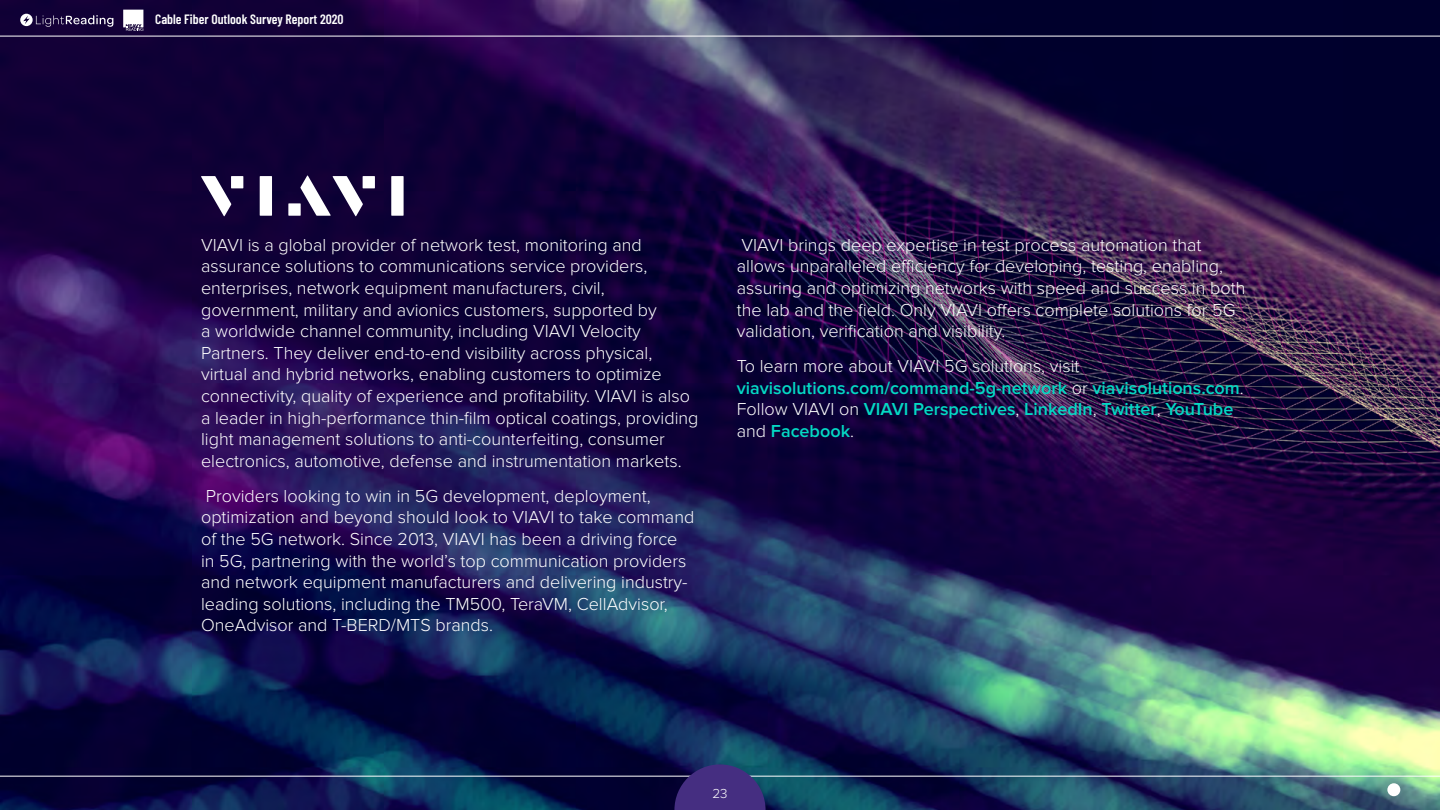
<style>
.page{position:relative;width:1440px;height:810px;background:#fff}
.page>*{position:absolute;margin:0;border:0;box-sizing:border-box;transform-origin:0 0}
.t1{font:300 18px/21.6px "Proxima Nova";color:#fff}
.t2{font:600 18px/21.6px "Proxima Nova";color:#04d9c4}
.t3{font:600 13.5px "Barlow Condensed";color:#fff}
.t4{font:300 13.5px "Proxima Nova";color:#fff}
.s1{font-weight:300;color:#fff}
</style>
<div class="page">
<img style="left:0;top:0;width:1440px;height:810px">
<svg style="left:201px;top:176px;width:30px;height:40px"></svg>
<div style="left:231px;top:176px;width:12px;height:12px;background:#fff"></div>
<div style="left:260px;top:176px;width:12px;height:40px;background:#fff"></div>
<div style="left:363px;top:176px;width:12px;height:12px;background:#fff"></div>
<div style="left:391px;top:176px;width:13px;height:40px;background:#fff"></div>
<svg style="left:300px;top:175px;width:63px;height:41px"></svg>
<div style="left:288px;top:203px;width:13px;height:13px;background:#fff"></div>
<hr style="left:0;top:776px;width:1440px;height:1px;background:#fff">
<hr style="left:0;top:36px;width:1440px;height:1px;background:#fff">
<svg style="left:674px;top:764px;width:92px;height:46px;background:#392f78"></svg>
<svg style="left:20px;top:14px;width:93px;height:13px"></svg>
<svg style="left:123px;top:10px;width:20px;height:21px"></svg>
<div style="left:1387px;top:783px;width:13px;height:13px;background:#fff;border-radius:50%"></div>
<p class="t3" style="left:155px;top:10px;width:190px">Cable Fiber Outlook Survey Report 2020</p>
<p class="t1" style="left:201px;top:234px;width:499px">VIAVI is a global provider of network test, monitoring and assurance solutions to communications service providers, enterprises, network equipment manufacturers, civil, government, military and avionics customers, supported by<br>a worldwide channel community, including VIAVI Velocity Partners. They deliver end-to-end visibility across physical, virtual and hybrid networks, enabling customers to optimize connectivity, quality of experience and profitability. VIAVI is also a leader in high-performance thin-film optical coatings, providing light management solutions to anti-counterfeiting, consumer electronics, automotive, defense and instrumentation markets.</p>
<p class="t1" style="left:201px;top:485px;width:495px">Providers looking to win in 5G development, deployment, optimization and beyond should look to VIAVI to take command of the 5G network. Since 2013, VIAVI has been a driving force in 5G, partnering with the world’s top communication providers and network equipment manufacturers and delivering industry&shy;leading solutions, including the TM500, TeraVM, CellAdvisor, OneAdvisor and T-BERD/MTS brands.</p>
<p class="t1" style="left:737px;top:234px;width:510px">VIAVI brings deep expertise in test process automation that allows unparalleled efficiency for developing, testing, enabling, assuring and optimizing networks with speed and success in both the lab and the field. Only VIAVI offers complete solutions for 5G validation, verification and visibility.</p>
<p class="t2" style="left:737px;top:356px;width:509px"><span class="s1">To learn more about VIAVI 5G solutions, visit </span>viavisolutions.com/command-5g-network <span class="s1">or</span> viavisolutions.com<span class="s1">.<br>Follow VIAVI on</span> VIAVI Perspectives<span class="s1">,</span> LinkedIn<span class="s1">,</span> Twitter<span class="s1">,</span> YouTube <span class="s1">and</span> Facebook<span class="s1">.</span></p>
<p class="t4" style="left:712px;top:786px;width:17px">23</p>
</div>
